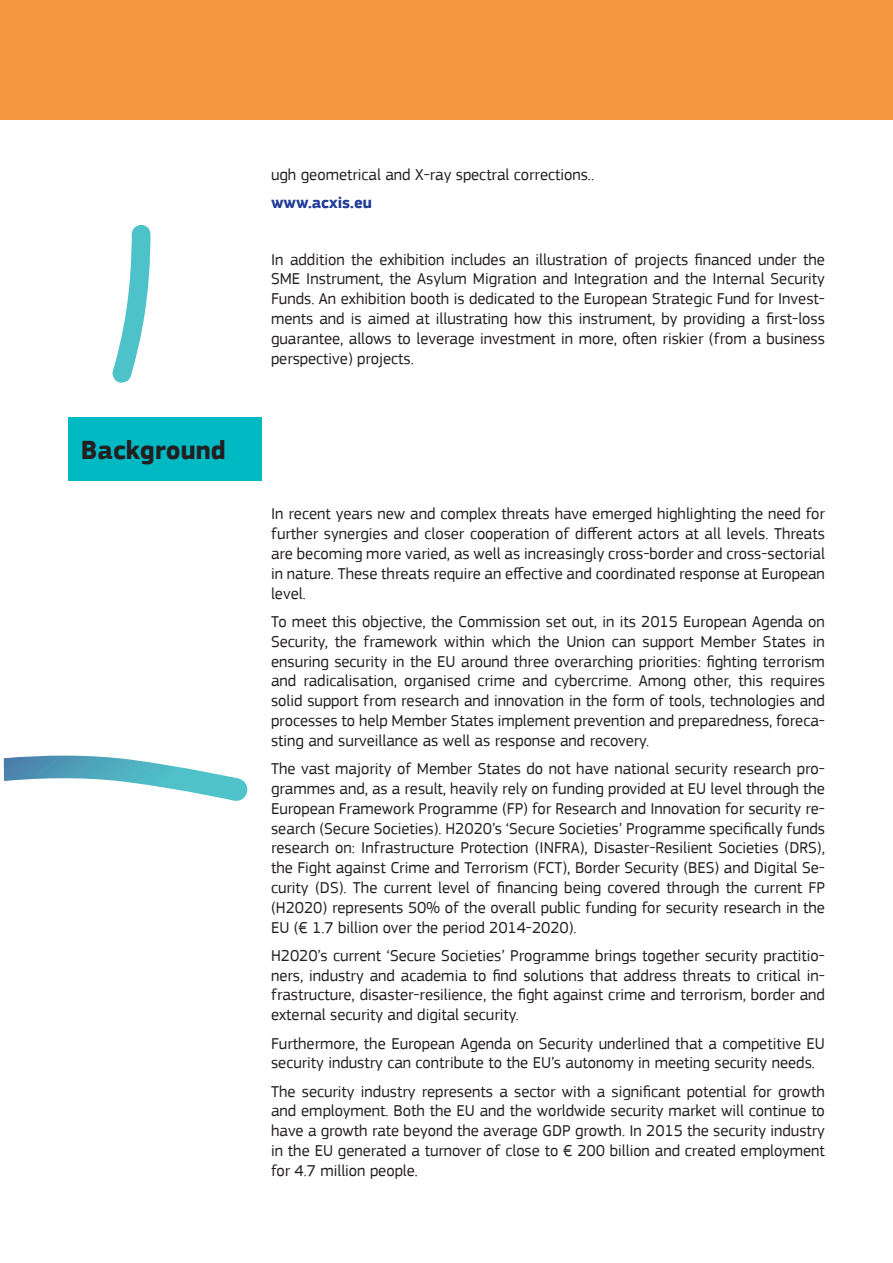
<style>
.page{position:relative;width:893px;height:1263px;background:#fff}
.page>*{position:absolute;margin:0;border:0;box-sizing:border-box;transform-origin:0 0}
.t1{font:700 27px "EC Square Sans Pro";color:#231f20}
.t2{font:16.5px/19.8px "PF Square Sans Pro";color:#231f20;text-align:justify}
.t3{font:700 16.5px "PF Square Sans Pro";color:#233e98}
</style>
<div class="page">
<div style="left:68px;top:417px;width:193px;height:64px;background:#00b9c2"></div>
<div style="left:0;top:0;width:893px;height:119px;background:#f49540"></div>
<svg style="left:4px;top:756px;width:244px;height:45px"></svg>
<svg style="left:112px;top:225px;width:39px;height:158px"></svg>
<h1 class="t1" style="left:81px;top:434px;width:146px">Background</h1>
<p class="t2" style="left:271px;top:164px;width:325px">ugh geometrical and X-ray spectral corrections..</p>
<p class="t3" style="left:271px;top:193px;width:102px">www.acxis.eu</p>
<p class="t2" style="left:271px;top:249px;width:555px">In addition the exhibition includes an illustration of projects financed under the SME Instrument, the Asylum Migration and Integration and the Internal Security Funds. An exhibition booth is dedicated to the European Strategic Fund for Invest&shy;ments and is aimed at illustrating how this instrument, by providing a first-loss guarantee, allows to leverage investment in more, often riskier (from a business perspective) projects.</p>
<p class="t2" style="left:271px;top:504px;width:555px">In recent years new and complex threats have emerged highlighting the need for further synergies and closer cooperation of different actors at all levels. Threats are becoming more varied, as well as increasingly cross-border and cross-sectorial in nature. These threats require an effective and coordinated response at European level.</p>
<p class="t2" style="left:271px;top:612px;width:555px">To meet this objective, the Commission set out, in its 2015 European Agenda on Security, the framework within which the Union can support Member States in ensuring security in the EU around three overarching priorities: fighting terrorism and radicalisation, organised crime and cybercrime. Among other, this requires solid support from research and innovation in the form of tools, technologies and processes to help Member States implement prevention and preparedness, foreca&shy;sting and surveillance as well as response and recovery.</p>
<p class="t2" style="left:271px;top:759px;width:555px">The vast majority of Member States do not have national security research pro&shy;grammes and, as a result, heavily rely on funding provided at EU level through the European Framework Programme (FP) for Research and Innovation for security re&shy;search (Secure Societies). H2020’s ‘Secure Societies’ Programme specifically funds research on: Infrastructure Protection (INFRA), Disaster-Resilient Societies (DRS), the Fight against Crime and Terrorism (FCT), Border Security (BES) and Digital Se&shy;curity (DS). The current level of financing being covered through the current FP (H2020) represents 50% of the overall public funding for security research in the EU (€ 1.7 billion over the period 2014-2020).</p>
<p class="t2" style="left:271px;top:945px;width:555px">H2020’s current ‘Secure Societies’ Programme brings together security practitio&shy;ners, industry and academia to find solutions that address threats to critical in&shy;frastructure, disaster-resilience, the fight against crime and terrorism, border and external security and digital security.</p>
<p class="t2" style="left:271px;top:1033px;width:555px">Furthermore, the European Agenda on Security underlined that a competitive EU security industry can contribute to the EU’s autonomy in meeting security needs.</p>
<p class="t2" style="left:271px;top:1081px;width:555px">The security industry represents a sector with a significant potential for growth and employment. Both the EU and the worldwide security market will continue to have a growth rate beyond the average GDP growth. In 2015 the security industry in the EU generated a turnover of close to € 200 billion and created employment for 4.7 million people.</p>
</div>
